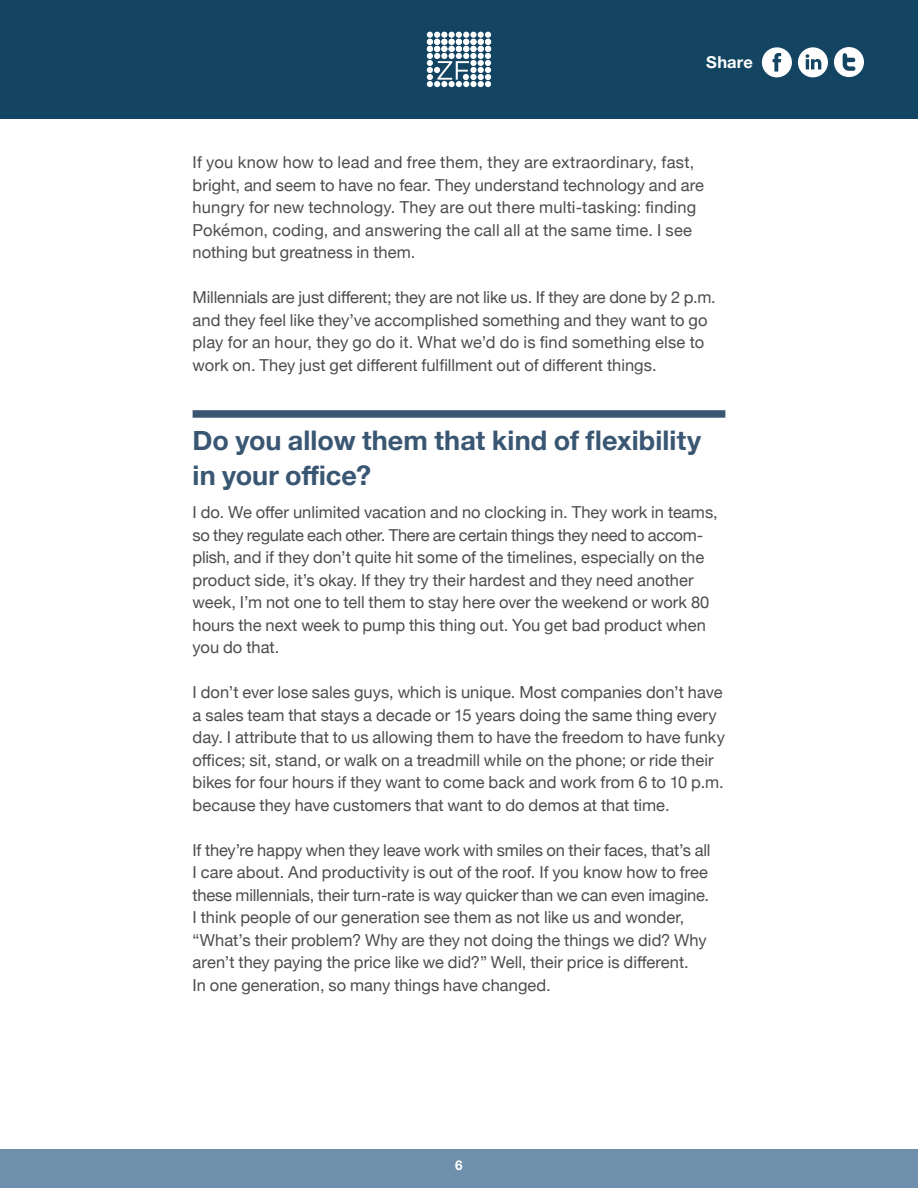
<style>
.page{position:relative;width:918px;height:1188px;background:#fff}
.page>*{position:absolute;margin:0;border:0;box-sizing:border-box;transform-origin:0 0}
.t1{font:700 27px/34.5px "Helvetica Neue";letter-spacing:.005em;color:#395672}
.t2{font:16.5px/22.5px "Helvetica Neue";color:#4d4d4f}
.t3{font:700 16.5px "Helvetica Neue LT Std";letter-spacing:.015em;color:#fff}
.t4{font:700 13.5px "Helvetica Neue LT Std";color:#fff}
</style>
<div class="page">
<div style="left:0;top:0;width:918px;height:119px;background:#134563"></div>
<div style="left:0;top:1149px;width:918px;height:39px;background:#6e90ac"></div>
<div style="left:470px;top:53px;width:7px;height:6px;background:#fff;border-radius:50%"></div>
<div style="left:470px;top:60px;width:7px;height:6px;background:#fff;border-radius:50%"></div>
<div style="left:470px;top:67px;width:7px;height:6px;background:#fff;border-radius:50%"></div>
<div style="left:470px;top:39px;width:7px;height:6px;background:#fff;border-radius:50%"></div>
<div style="left:470px;top:46px;width:7px;height:6px;background:#fff;border-radius:50%"></div>
<div style="left:470px;top:32px;width:7px;height:6px;background:#fff;border-radius:50%"></div>
<div style="left:470px;top:74px;width:7px;height:6px;background:#fff;border-radius:50%"></div>
<div style="left:470px;top:81px;width:7px;height:6px;background:#fff;border-radius:50%"></div>
<svg style="left:478px;top:32px;width:13px;height:55px"></svg>
<svg style="left:427px;top:32px;width:42px;height:55px"></svg>
<svg style="left:798px;top:47px;width:30px;height:30px"></svg>
<svg style="left:834px;top:47px;width:30px;height:30px"></svg>
<svg style="left:762px;top:47px;width:30px;height:30px"></svg>
<div style="left:193px;top:410px;width:532px;height:8px;background:#395672"></div>
<p class="t3" style="left:706px;top:52px;width:48px">Share</p>
<p class="t2" style="left:193px;top:152px;width:513px">If you know how to lead and free them, they are extraordinary, fast, bright, and seem to have no fear. They understand technology and are hungry for new technology. They are out there multi-tasking: finding Pokémon, coding, and answering the call all at the same time. I see nothing but greatness in them.</p>
<p class="t2" style="left:193px;top:287px;width:525px">Millennials are just different; they are not like us. If they are done by 2 p.m. and they feel like they’ve accomplished something and they want to go play for an hour, they go do it. What we’d do is find something else to work on. They just get different fulfillment out of different things.</p>
<h1 class="t1" style="left:193px;top:424px;width:510px">Do you allow them that kind of flexibility in your office?</h1>
<p class="t2" style="left:193px;top:502px;width:527px">I do. We offer unlimited vacation and no clocking in. They work in teams, so they regulate each other. There are certain things they need to accom&shy;plish, and if they don’t quite hit some of the timelines, especially on the product side, it’s okay. If they try their hardest and they need another week, I’m not one to tell them to stay here over the weekend or work 80 hours the next week to pump this thing out. You get bad product when you do that.</p>
<p class="t2" style="left:193px;top:682px;width:534px">I don’t ever lose sales guys, which is unique. Most companies don’t have a sales team that stays a decade or 15 years doing the same thing every day. I attribute that to us allowing them to have the freedom to have funky offices; sit, stand, or walk on a treadmill while on the phone; or ride their bikes for four hours if they want to come back and work from 6 to 10 p.m. because they have customers that want to do demos at that time.</p>
<p class="t2" style="left:193px;top:840px;width:520px">If they’re happy when they leave work with smiles on their faces, that’s all I care about. And productivity is out of the roof. If you know how to free these millennials, their turn-rate is way quicker than we can even imagine.<br>I think people of our generation see them as not like us and wonder, “What’s their problem? Why are they not doing the things we did? Why aren’t they paying the price like we did?” Well, their price is different.<br>In one generation, so many things have changed.</p>
<p class="t4" style="left:455px;top:1157px;width:9px">6</p>
</div>
